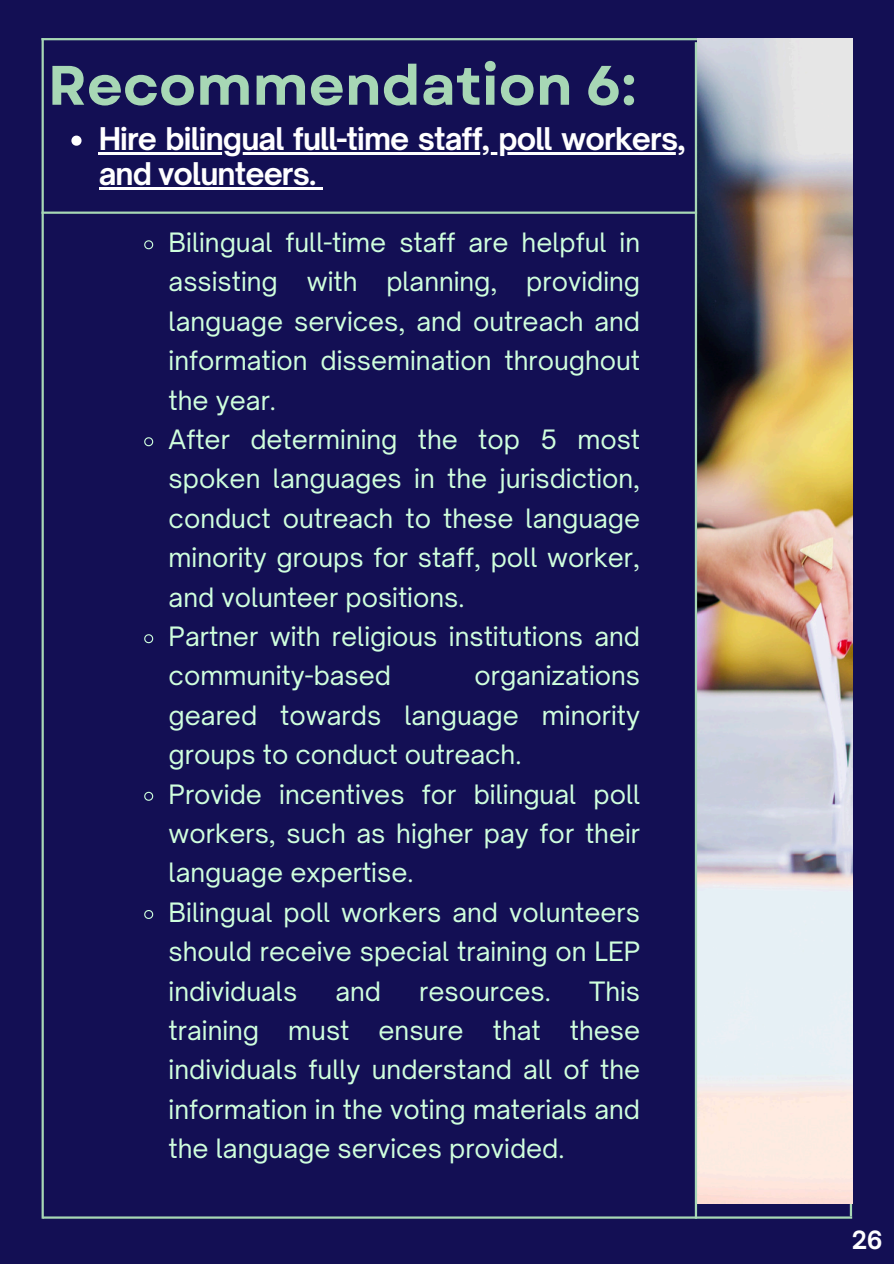
<style>
.page{position:relative;width:894px;height:1264px;background:#fff}
.page>*{position:absolute;margin:0;border:0;box-sizing:border-box;transform-origin:0 0}
.t1{font:700 55.5px "Garet";color:#a7d7b5}
.t2{font:700 30px/34.8px "Open Sauce One";letter-spacing:-.03em;color:#fff}
.t3{font:25.5px/39.3px "Open Sauce One";color:#cfffdd;text-align:justify}
.t4{font:700 24px "Open Sauce One";color:#fff}
</style>
<div class="page">
<div style="left:0;top:0;width:893px;height:1263px;background:#130f54"></div>
<hr style="left:41px;top:38px;width:810px;height:2px;background:#a7d7b5">
<hr style="left:43px;top:1216px;width:808px;height:2px;background:#a7d7b5">
<hr style="left:42px;top:38px;width:2px;height:1180px;background:#a7d7b5">
<img style="left:697px;top:38px;width:155px;height:1164px">
<svg style="left:144px;top:240px;width:10px;height:10px"></svg>
<svg style="left:144px;top:437px;width:10px;height:10px"></svg>
<svg style="left:144px;top:634px;width:10px;height:10px"></svg>
<svg style="left:144px;top:791px;width:10px;height:10px"></svg>
<svg style="left:144px;top:910px;width:10px;height:9px"></svg>
<hr style="left:41px;top:211px;width:656px;height:3px;background:#a7d7b5">
<hr style="left:694px;top:42px;width:3px;height:1176px;background:#a7d7b5">
<svg style="left:71px;top:136px;width:10px;height:10px"></svg>
<hr style="left:99px;top:152px;width:585px;height:3px;background:#fff">
<hr style="left:99px;top:187px;width:216px;height:3px;background:#fff">
<svg style="left:315px;top:187px;width:7px;height:3px"></svg>
<p class="t1" style="left:48px;top:45px;width:590px">Recommendation 6:</p>
<p class="t2" style="left:99px;top:121px;width:588px">Hire bilingual full-time staff, poll workers, and volunteers.</p>
<p class="t3" style="left:169px;top:223px;width:473px">Bilingual full-time staff are helpful in assisting with planning, providing language services, and outreach and information dissemination throughout the year.</p>
<p class="t3" style="left:169px;top:419px;width:473px">After determining the top 5 most spoken languages in the jurisdiction, conduct outreach to these language minority groups for staff, poll worker, and volunteer positions.</p>
<p class="t3" style="left:169px;top:616px;width:473px">Partner with religious institutions and community-based</p>
<p class="t3" style="left:169px;top:656px;width:473px;text-indent:305px">organizations geared towards language minority groups to conduct outreach.</p>
<p class="t3" style="left:169px;top:774px;width:473px">Provide incentives for bilingual poll workers, such as higher pay for their language expertise.</p>
<p class="t3" style="left:169px;top:892px;width:473px">Bilingual poll workers and volunteers should receive special training on LEP individuals</p>
<p class="t3" style="left:169px;top:971px;width:473px;text-indent:420px">This training must ensure that these individuals fully understand all of the information in the voting materials and the language services provided.</p>
<p class="t3" style="left:335px;top:971px;width:47px">and</p>
<p class="t3" style="left:419px;top:971px;width:133px">resources.</p>
<p class="t4" style="left:851px;top:1224px;width:32px">26</p>
</div>
